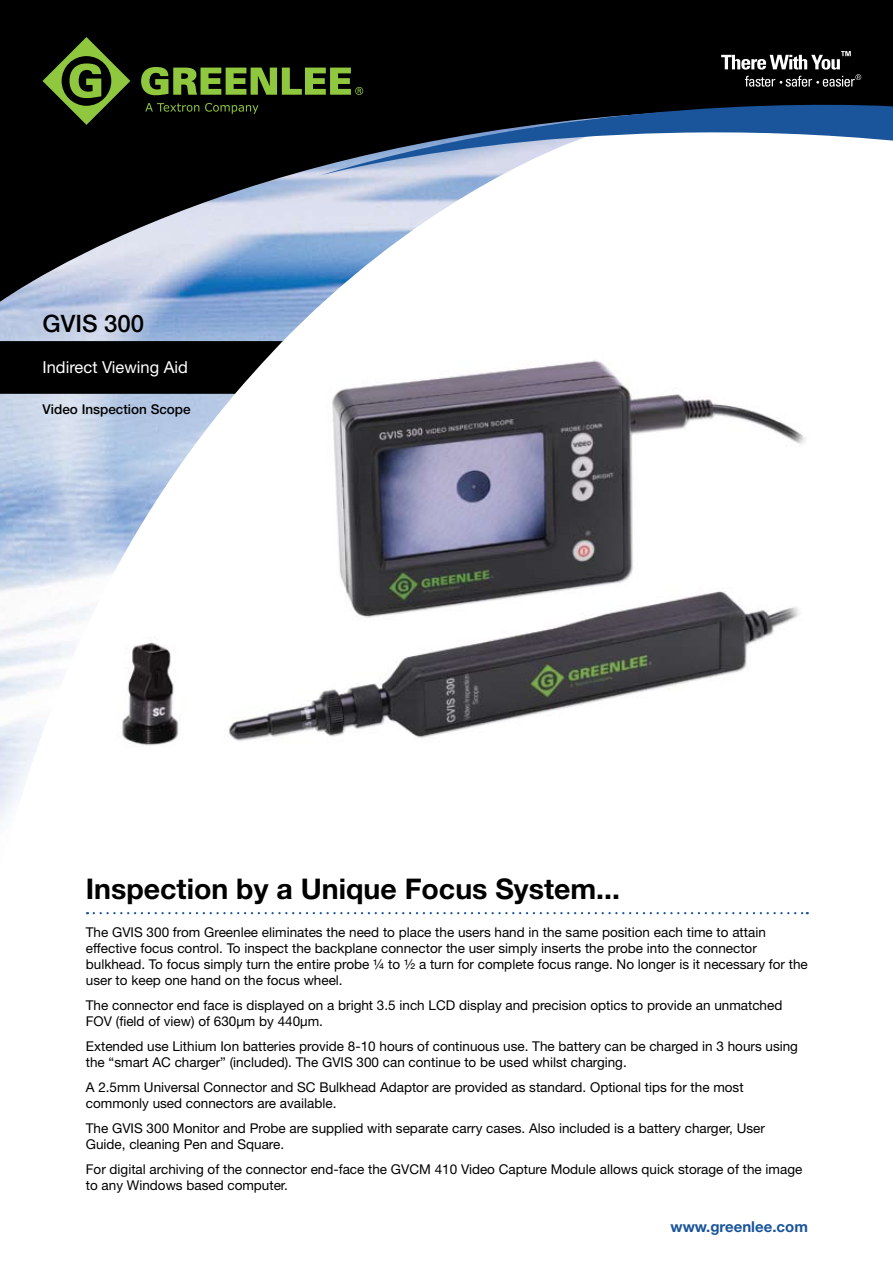
<style>
.page{position:relative;width:893px;height:1263px;background:#fff}
.page>*{position:absolute;margin:0;border:0;box-sizing:border-box;transform-origin:0 0}
.t1{font:700 28.5px "Helvetica Neue";color:#000}
.t2{font:500 24px "Helvetica Neue";color:#000}
.t3{font:16.5px "Helvetica Neue";color:#fff}
.t4{font:700 15px "Helvetica Neue";color:#1a559b}
.t5{font:13.5px/16.2px "Helvetica Neue";color:#000}
.t6{font:500 13.5px "Helvetica Neue";color:#000}
</style>
<div class="page">
<div style="left:0;top:0;width:893px;height:108px;background:#000"></div>
<svg style="left:43px;top:37px;width:87px;height:71px"></svg>
<svg style="left:141px;top:67px;width:222px;height:28px"></svg>
<svg style="left:145px;top:103px;width:54px;height:5px"></svg>
<svg style="left:205px;top:103px;width:53px;height:5px"></svg>
<img style="left:0;top:108px;width:500px;height:714px">
<svg style="left:319px;top:85px;width:574px;height:91px"></svg>
<div style="left:0;top:341px;width:197px;height:53px;background:#000"></div>
<img style="left:197px;top:328px;width:609px;height:444px">
<svg style="left:94px;top:912px;width:714px;height:2px"></svg>
<img style="left:116px;top:627px;width:69px;height:128px">
<svg style="left:721px;top:51px;width:140px;height:36px"></svg>
<h2 class="t2" style="left:43px;top:309px;width:103px">GVIS 300</h2>
<p class="t3" style="left:43px;top:357px;width:147px">Indirect Viewing Aid</p>
<p class="t6" style="left:43px;top:401px;width:150px">Video Inspection Scope</p>
<h1 class="t1" style="left:86px;top:871px;width:536px">Inspection by a Unique Focus System...</h1>
<p class="t5" style="left:86px;top:924px;width:723px">The GVIS 300 from Greenlee eliminates the need to place the users hand in the same position each time to attain effective focus control. To inspect the backplane connector the user simply inserts the probe into the connector bulkhead. To focus simply turn the entire probe ¼ to ½ a turn for complete focus range. No longer is it necessary for the user to keep one hand on the focus wheel.</p>
<p class="t5" style="left:86px;top:997px;width:698px">The connector end face is displayed on a bright 3.5 inch LCD display and precision optics to provide an unmatched<br>FOV (field of view) of 630μm by 440μm.</p>
<p class="t5" style="left:86px;top:1038px;width:714px">Extended use Lithium Ion batteries provide 8-10 hours of continuous use. The battery can be charged in 3 hours using the “smart AC charger” (included). The GVIS 300 can continue to be used whilst charging.</p>
<p class="t5" style="left:86px;top:1079px;width:659px">A 2.5mm Universal Connector and SC Bulkhead Adaptor are provided as standard. Optional tips for the most commonly used connectors are available.</p>
<p class="t5" style="left:86px;top:1120px;width:680px">The GVIS 300 Monitor and Probe are supplied with separate carry cases. Also included is a battery charger, User<br>Guide, cleaning Pen and Square.</p>
<p class="t5" style="left:86px;top:1161px;width:718px">For digital archiving of the connector end-face the GVCM 410 Video Capture Module allows quick storage of the image to any Windows based computer.</p>
<p class="t4" style="left:670px;top:1218px;width:139px">www.greenlee.com</p>
</div>
